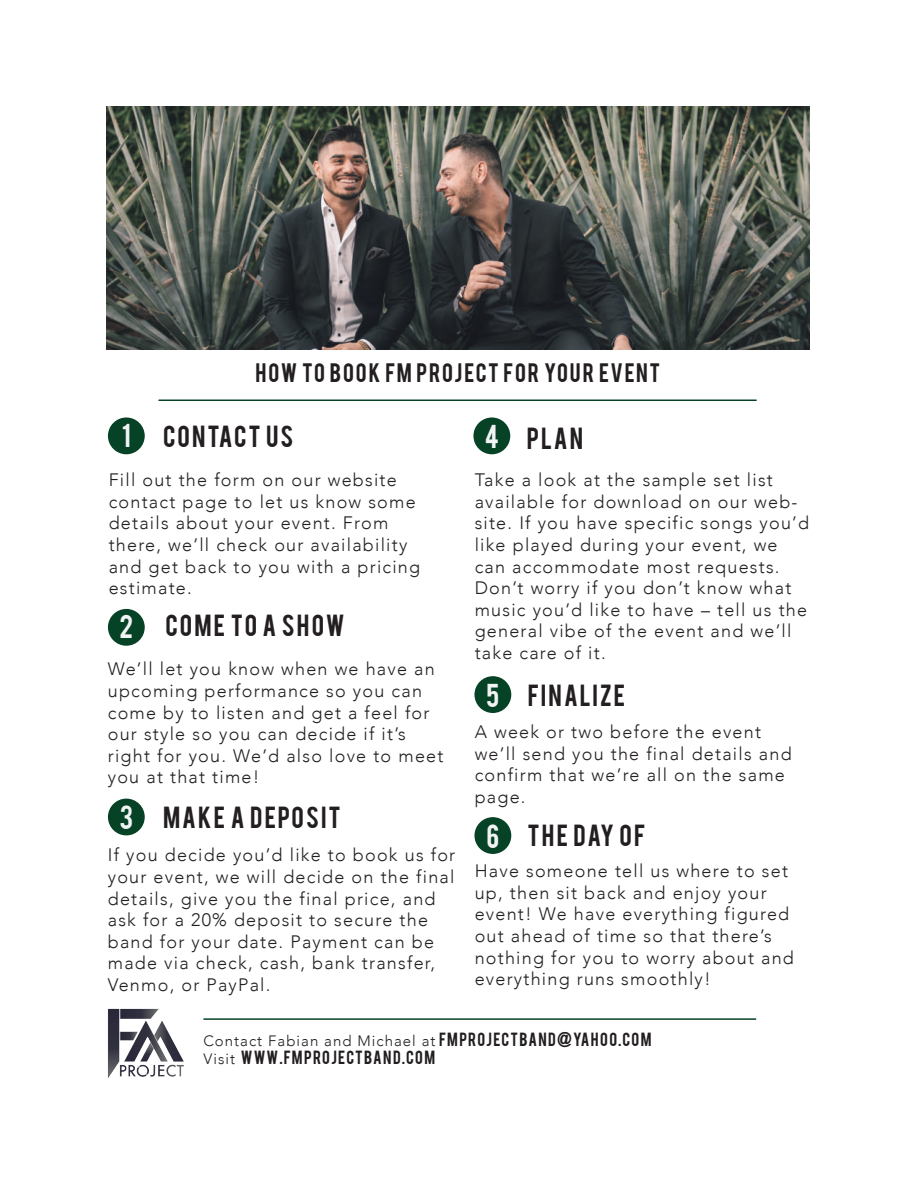
<style>
.page{position:relative;width:918px;height:1188px;background:#fff}
.page>*{position:absolute;margin:0;border:0;box-sizing:border-box;transform-origin:0 0}
.t1{font:25.95px "Bebas";color:#f2f3f4}
.t2{font:24px "Bebas";letter-spacing:.085em;color:#231f20}
.t3{font:21px "Bebas";letter-spacing:.075em;color:#231f20}
.t4{font:300 18px/21.6px "Avenir";letter-spacing:.07em;color:#231f20}
.t5{font:300 15px "Avenir";letter-spacing:.07em;color:#231f20}
.t6{font:15px "Bebas";letter-spacing:.075em;color:#231f20}
.s1{font-family:"Bebas";font-weight:400}
.s2{font-family:"Avenir";font-weight:300}
</style>
<div class="page">
<img style="left:107px;top:106px;width:702px;height:243px">
<hr style="left:159px;top:400px;width:598px;height:1px;background:#064225">
<div style="left:109px;top:418px;width:35px;height:36px;background:#064225;border-radius:50%"></div>
<div style="left:108px;top:417px;width:37px;height:37px;border:2px solid #064225;border-radius:50%"></div>
<div style="left:109px;top:610px;width:35px;height:35px;background:#064225;border-radius:50%"></div>
<div style="left:108px;top:609px;width:37px;height:37px;border:2px solid #064225;border-radius:50%"></div>
<div style="left:109px;top:799px;width:35px;height:36px;background:#064225;border-radius:50%"></div>
<div style="left:108px;top:799px;width:37px;height:36px;border:2px solid #064225;border-radius:50%"></div>
<div style="left:474px;top:418px;width:36px;height:36px;background:#064225;border-radius:50%"></div>
<div style="left:473px;top:417px;width:37px;height:37px;border:2px solid #064225;border-radius:50%"></div>
<div style="left:475px;top:677px;width:36px;height:35px;background:#064225;border-radius:50%"></div>
<div style="left:474px;top:676px;width:37px;height:37px;border:2px solid #064225;border-radius:50%"></div>
<div style="left:475px;top:818px;width:36px;height:35px;background:#064225;border-radius:50%"></div>
<div style="left:474px;top:817px;width:37px;height:37px;border:2px solid #064225;border-radius:50%"></div>
<hr style="left:203px;top:1018px;width:553px;height:2px;background:#064225">
<img style="left:108px;top:1008px;width:76px;height:70px">
<h1 class="t1" style="left:122px;top:417px;width:10px">1</h1>
<p class="t3" style="left:255px;top:357px;width:406px">HOW TO BOOK FM PROJECT FOR YOUR EVENT</p>
<h2 class="t2" style="left:163px;top:418px;width:132px">CONTACT US</h2>
<h1 class="t1" style="left:485px;top:418px;width:16px">4</h1>
<h2 class="t2" style="left:527px;top:421px;width:58px">PLAN</h2>
<p class="t4" style="left:109px;top:469px;width:313px">Fill out the form on our website contact page to let us know some details about your event. From there, we’ll check our availability and get back to you with a pricing estimate.</p>
<h1 class="t1" style="left:119px;top:608px;width:15px">2</h1>
<h2 class="t2" style="left:165px;top:608px;width:181px">COME TO A SHOW</h2>
<p class="t4" style="left:108px;top:658px;width:337px">We’ll let you know when we have an upcoming performance so you can come by to listen and get a feel for our style so you can decide if it’s right for you. We’d also love to meet you at that time!</p>
<h1 class="t1" style="left:119px;top:799px;width:15px">3</h1>
<h2 class="t2" style="left:163px;top:799px;width:179px">MAKE A DEPOSIT</h2>
<p class="t4" style="left:108px;top:844px;width:349px">If you decide you’d like to book us for your event, we will decide on the final details, give you the final price, and ask for a 20% deposit to secure the band for your date. Payment can be made via check, cash, bank transfer, Venmo, or PayPal.</p>
<p class="t4" style="left:475px;top:469px;width:336px">Take a look at the sample set list available for download on our web&shy;site. If you have specific songs you’d like played during your event, we can accommodate most requests.<br>Don’t worry if you don’t know what music you’d like to have – tell us the general vibe of the event and we’ll take care of it.</p>
<h1 class="t1" style="left:486px;top:677px;width:15px">5</h1>
<h2 class="t2" style="left:528px;top:677px;width:99px">FINALIZE</h2>
<p class="t4" style="left:475px;top:721px;width:318px">A week or two before the event we’ll send you the final details and confirm that we’re all on the same page.</p>
<h1 class="t1" style="left:486px;top:818px;width:14px">6</h1>
<h2 class="t2" style="left:528px;top:818px;width:120px">THE DAY OF</h2>
<p class="t4" style="left:475px;top:860px;width:321px">Have someone tell us where to set up, then sit back and enjoy your event! We have everything figured out ahead of time so that there’s nothing for you to worry about and everything runs smoothly!</p>
<p class="t5" style="left:203px;top:1032px;width:450px">Contact Fabian and Michael at <span class="s1">FMPROJECTBAND@YAHOO.COM</span></p>
<p class="t6" style="left:203px;top:1046px;width:233px"><span class="s2">Visit</span> WWW.FMPROJECTBAND.COM</p>
</div>
